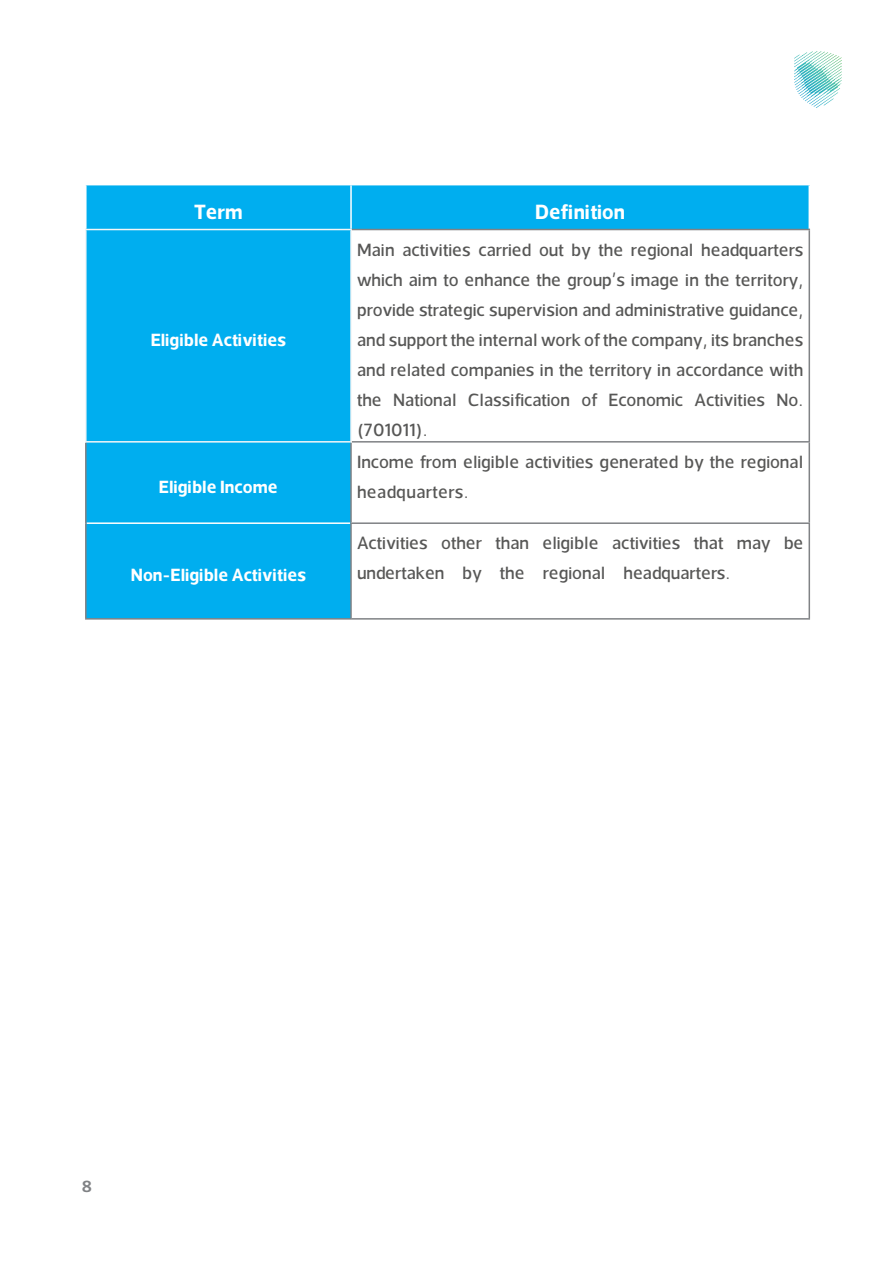
<style>
.page{position:relative;width:893px;height:1263px;background:#fff}
.page>*{position:absolute;margin:0;border:0;box-sizing:border-box;transform-origin:0 0}
.Body_text{font:700 21px "Somar";color:#fff}
.Body_text-2{font:500 18px/30px "Somar";color:#575756}
.Body_text-3{font:700 18px "Somar";color:#fff}
.t1{font:600 16.5px "Somar";color:#808285}
</style>
<div class="page">
<svg style="left:794px;top:51px;width:48px;height:57px"></svg>
<div style="left:87px;top:185px;width:263px;height:433px;background:#00aeef"></div>
<div style="left:351px;top:185px;width:458px;height:45px;background:#00aeef"></div>
<hr style="left:808px;top:185px;width:2px;height:44px;background:#fff">
<hr style="left:350px;top:185px;width:2px;height:44px;background:#fff">
<hr style="left:87px;top:522px;width:263px;height:2px;background:#fff">
<hr style="left:350px;top:524px;width:2px;height:94px;background:#808285">
<hr style="left:352px;top:441px;width:458px;height:2px;background:#808285">
<hr style="left:350px;top:443px;width:2px;height:79px;background:#808285">
<hr style="left:350px;top:522px;width:460px;height:2px;background:#808285">
<hr style="left:352px;top:229px;width:458px;height:1px;background:#808285">
<hr style="left:808px;top:230px;width:2px;height:211px;background:#808285">
<hr style="left:85px;top:443px;width:2px;height:80px;background:#808285">
<hr style="left:808px;top:443px;width:2px;height:79px;background:#808285">
<hr style="left:85px;top:523px;width:2px;height:95px;background:#808285">
<hr style="left:808px;top:524px;width:2px;height:94px;background:#808285">
<hr style="left:85px;top:618px;width:266px;height:2px;background:#808285">
<hr style="left:351px;top:618px;width:459px;height:2px;background:#808285">
<hr style="left:85px;top:229px;width:267px;height:1px;background:#f3f6f7">
<hr style="left:85px;top:230px;width:2px;height:211px;background:#f3f6f7">
<hr style="left:350px;top:230px;width:2px;height:211px;background:#f3f6f7">
<hr style="left:85px;top:441px;width:267px;height:2px;background:#f3f6f7">
<p class="Body_text" style="left:194px;top:193px;width:50px">Term</p>
<p class="Body_text-3" style="left:151px;top:323px;width:137px">Eligible Activities</p>
<p class="Body_text-3" style="left:159px;top:470px;width:120px">Eligible Income</p>
<p class="Body_text-3" style="left:131px;top:559px;width:177px">Non-Eligible Activities</p>
<p class="Body_text" style="left:535px;top:193px;width:91px">Definition</p>
<p class="Body_text-2" style="left:357px;top:234px;width:448px;text-align:right">Main activities carried out by the regional headquarters which aim to enhance the group s’ image in the territory, provide strategic supervision and administrative guidance, and support the internal work of the company, its branches and related companies in the territory in accordance with No.</p>
<p class="Body_text-2" style="left:468px;top:384px;width:104px">Classification</p>
<p class="Body_text-2" style="left:581px;top:384px;width:17px">of</p>
<p class="Body_text-2" style="left:694px;top:384px;width:72px">Activities</p>
<p class="Body_text-2" style="left:393px;top:384px;width:65px">National</p>
<p class="Body_text-2" style="left:357px;top:384px;width:72px">the )701011 .(</p>
<p class="Body_text-2" style="left:608px;top:384px;width:76px">Economic</p>
<p class="Body_text-2" style="left:357px;top:447px;width:448px">Income from eligible activities generated by the regional headquarters.</p>
<p class="Body_text-2" style="left:357px;top:528px;width:72px">Activities</p>
<p class="Body_text-2" style="left:441px;top:528px;width:42px">other</p>
<p class="Body_text-2" style="left:495px;top:528px;width:35px">than</p>
<p class="Body_text-2" style="left:543px;top:528px;width:58px">eligible</p>
<p class="Body_text-2" style="left:612px;top:528px;width:70px">activities</p>
<p class="Body_text-2" style="left:694px;top:528px;width:31px">that</p>
<p class="Body_text-2" style="left:737px;top:528px;width:35px">may</p>
<p class="Body_text-2" style="left:784px;top:528px;width:21px">be</p>
<p class="Body_text-2" style="left:357px;top:558px;width:89px">undertaken</p>
<p class="Body_text-2" style="left:463px;top:558px;width:21px">by</p>
<p class="Body_text-2" style="left:500px;top:558px;width:26px">the</p>
<p class="Body_text-2" style="left:543px;top:558px;width:64px">regional</p>
<p class="Body_text-2" style="left:623px;top:558px;width:108px">headquarters.</p>
<p class="t1" style="left:82px;top:1172px;width:12px">8</p>
</div>
